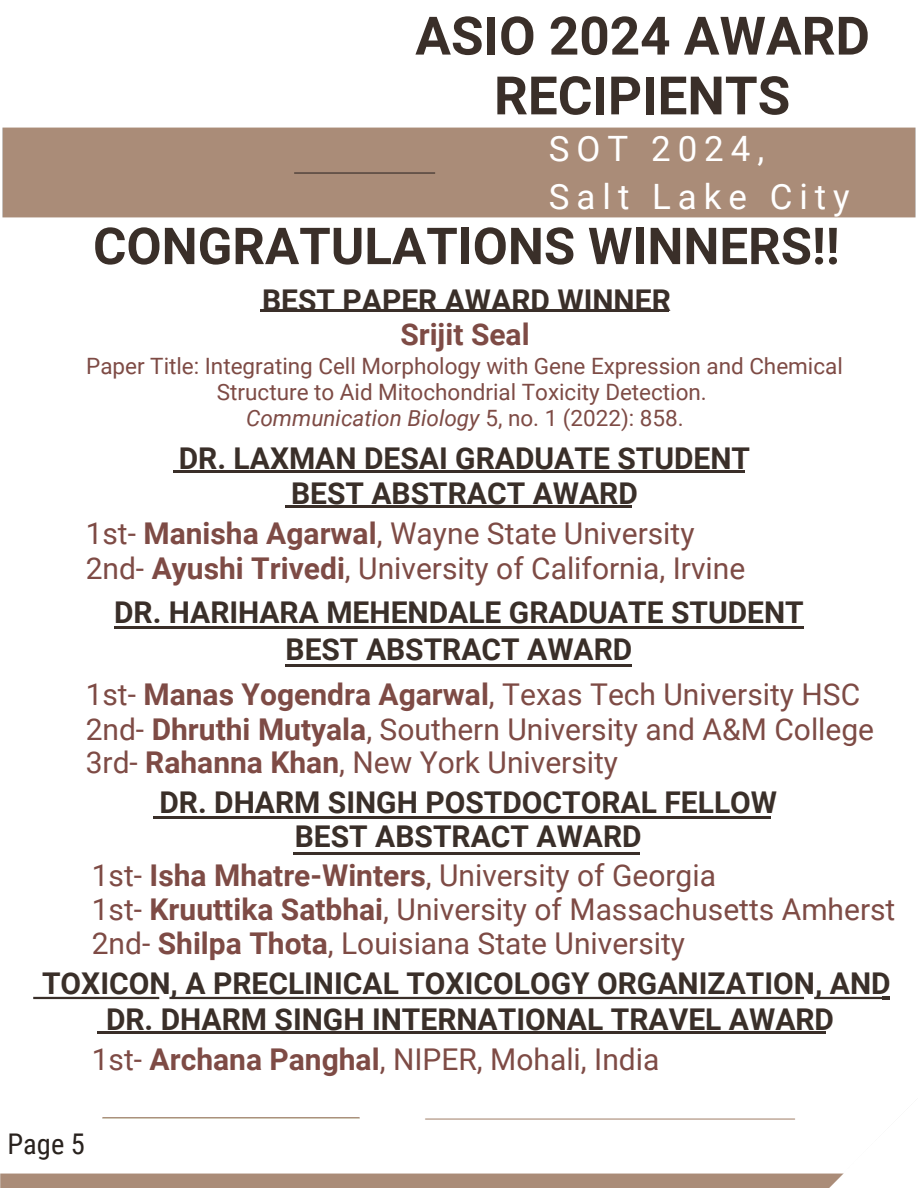
<style>
.page{position:relative;width:918px;height:1188px;background:#fff}
.page>*{position:absolute;margin:0;border:0;box-sizing:border-box;transform-origin:0 0}
.t1{font:700 53.1px "Roboto";color:#3a2f29}
.t2{font:700 51px "Roboto";color:#3a2f29}
.t3{font:34.95px/48.3px "Roboto";letter-spacing:.2em;color:#fff}
.t4{font:30px/34.3px "Roboto";color:#7e4b45}
.t5{font:700 30px/33.8px "Roboto";color:#3a2f29;text-align:center}
.t6{font:700 30px "Roboto";color:#7e4b45}
.t7{font:28.5px "Roboto Condensed";color:#29221e}
.t8{font:22.5px/25.8px "Roboto";color:#7e4b45;text-align:center}
.t9{font:italic 22.5px "Roboto";color:#7e4b45}
.s1{font-style:normal}
.s2{font-weight:700}
</style>
<div class="page">
<hr style="left:153px;top:816px;width:618px;height:2px;background:#3a2f29">
<hr style="left:173px;top:471px;width:571px;height:2px;background:#3a2f29">
<hr style="left:260px;top:310px;width:409px;height:2px;background:#3a2f29">
<hr style="left:285px;top:506px;width:347px;height:2px;background:#3a2f29">
<hr style="left:286px;top:664px;width:346px;height:2px;background:#3a2f29">
<hr style="left:293px;top:853px;width:347px;height:2px;background:#3a2f29">
<hr style="left:97px;top:1032px;width:729px;height:2px;background:#3a2f29">
<hr style="left:114px;top:626px;width:690px;height:2px;background:#3a2f29">
<div style="left:2px;top:127px;width:914px;height:91px;background:#aa8c78"></div>
<hr style="left:33px;top:997px;width:857px;height:2px;background:#3a2f29">
<h1 class="t1" style="left:415px;top:5px;width:456px">ASIO 2024 AWARD</h1>
<p class="t1" style="left:494px;top:65px;width:298px">RECIPIENTS</p>
<p class="t3" style="left:549px;top:125px;width:302px">SOT 2024,<br>Salt Lake City</p>
<p class="t2" style="left:93px;top:217px;width:748px">CONGRATULATIONS WINNERS!!</p>
<p class="t5" style="left:262px;top:284px;width:410px">BEST PAPER AWARD WINNER</p>
<p class="t6" style="left:400px;top:317px;width:131px">Srijit Seal</p>
<p class="t8" style="left:86px;top:354px;width:758px">Paper Title: Integrating Cell Morphology with Gene Expression and Chemical<br>Structure to Aid Mitochondrial Toxicity Detection.</p>
<h3 class="t9" style="left:246px;top:405px;width:439px">Communication Biology <span class="s1">5, no. 1 (2022): 858.</span></h3>
<h4 class="t5" style="left:179px;top:441px;width:573px;line-height:34.8px">DR. LAXMAN DESAI GRADUATE STUDENT<br>BEST ABSTRACT AWARD</h4>
<h3 class="t4" style="left:86px;top:516px;width:661px;line-height:34.8px">1st- <span class="s2">Manisha Agarwal</span>, Wayne State University<br>2nd- <span class="s2">Ayushi Trivedi</span>, University of California, Irvine</h3>
<h3 class="t5" style="left:114px;top:596px;width:691px">DR. HARIHARA MEHENDALE GRADUATE STUDENT</h3>
<h4 class="t5" style="left:286px;top:632px;width:348px">BEST ABSTRACT AWARD</h4>
<h3 class="t4" style="left:86px;top:677px;width:790px">1st- <span class="s2">Manas Yogendra Agarwal</span>, Texas Tech University HSC<br>2nd- <span class="s2">Dhruthi Mutyala</span>, Southern University and A&amp;M College<br>3rd- <span class="s2">Rahanna Khan</span>, New York University</h3>
<h1 class="t5" style="left:159px;top:786px;width:619px">DR. DHARM SINGH POSTDOCTORAL FELLOW<br>BEST ABSTRACT AWARD</h1>
<h4 class="t4" style="left:92px;top:858px;width:805px">1st- <span class="s2">Isha Mhatre-Winters</span>, University of Georgia<br>1st- <span class="s2">Kruuttika Satbhai</span>, University of Massachusetts Amherst<br>2nd- <span class="s2">Shilpa Thota</span>, Louisiana State University</h4>
<h4 class="t5" style="left:42px;top:966px;width:850px;line-height:36px">TOXICON, A PRECLINICAL TOXICOLOGY ORGANIZATION, AND<br>DR. DHARM SINGH INTERNATIONAL TRAVEL AWARD</h4>
<h3 class="t4" style="left:92px;top:1043px;width:569px">1st- <span class="s2">Archana Panghal</span>, NIPER, Mohali, India</h3>
<h4 class="t7" style="left:8px;top:1127px;width:79px">Page 5</h4>
</div>
